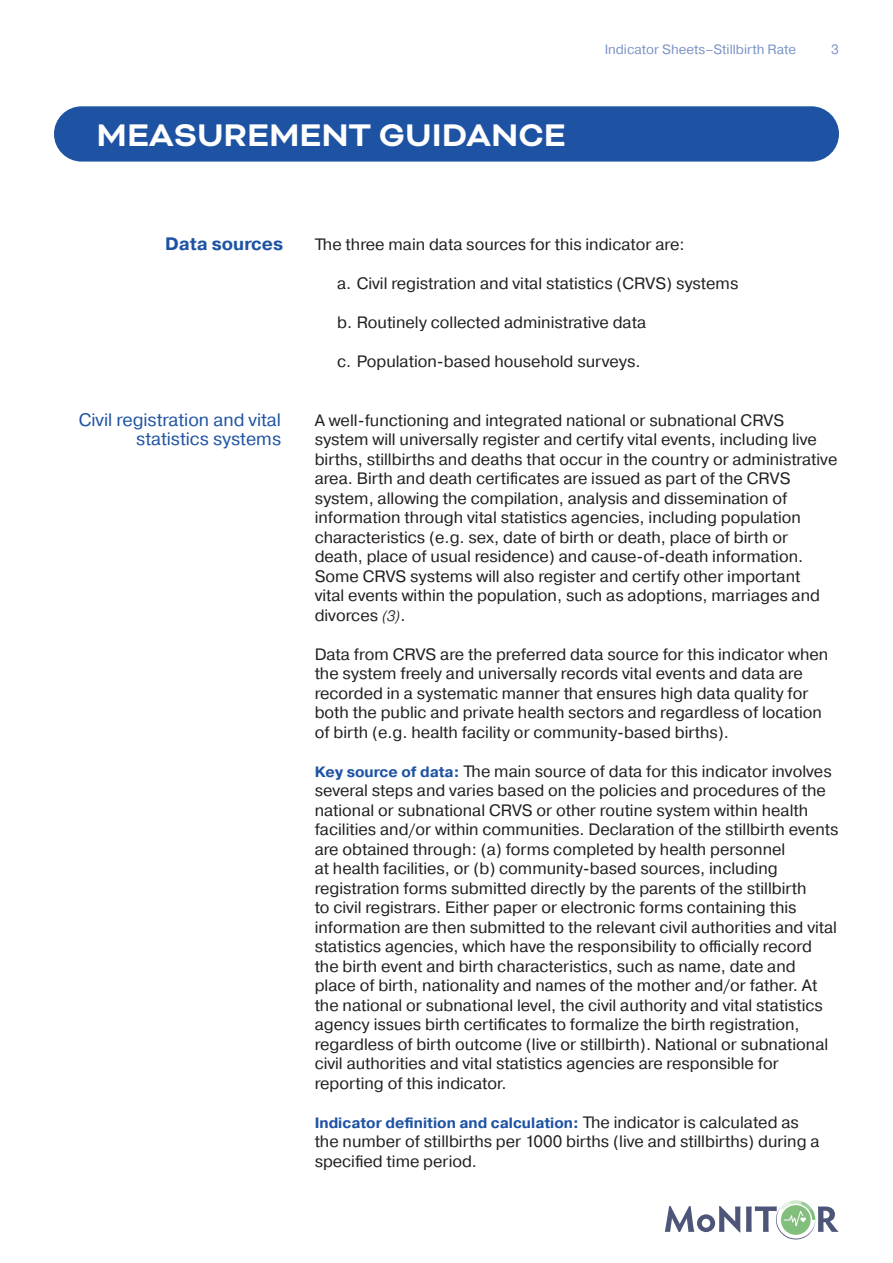
<style>
.page{position:relative;width:893px;height:1263px;background:#fff}
.page>*{position:absolute;margin:0;border:0;box-sizing:border-box;transform-origin:0 0}
.Title_chapter{font:700 36px "Bicyclette";color:#fff}
.sous_sous_titre_case{font:18px/19.5px "Pragmatica";color:#1e53a3;text-align:right}
.Sous_titres_case_stu{font:700 18px "Pragmatica";color:#1e53a3}
.Corps_de_texte{font:16.5px/19.5px "Pragmatica";color:#231f20}
.Corps_de_texte-2{font:700 15px "Pragmatica";color:#1e53a3}
.t1{font:13.5px "Pragmatica";color:#4365ae}
.s1{font-weight:300;font-style:italic;font-size:15px}
.s2{font-weight:700;font-size:15px;color:#1e53a3}
.s3{font-weight:400;font-size:16.5px;color:#231f20}
</style>
<div class="page">
<svg style="left:665px;top:1206px;width:75px;height:26px"></svg>
<svg style="left:746px;top:1200px;width:93px;height:40px"></svg>
<div style="left:54px;top:106px;width:785px;height:56px;background:#1e53a3;border-radius:28px"></div>
<p class="Title_chapter" style="left:97px;top:114px;width:471px">MEASUREMENT GUIDANCE</p>
<p class="t1" style="left:604px;top:41px;width:193px">Indicator Sheets–Stillbirth Rate</p>
<p class="t1" style="left:831px;top:41px;width:9px">3</p>
<p class="Sous_titres_case_stu" style="left:165px;top:232px;width:120px">Data sources</p>
<p class="sous_sous_titre_case" style="left:79px;top:410px;width:204px">Civil registration and vital statistics systems</p>
<p class="Corps_de_texte" style="left:315px;top:235px;width:371px">The three main data sources for this indicator are:</p>
<p class="Corps_de_texte" style="left:337px;top:274px;width:403px">a. Civil registration and vital statistics (CRVS) systems</p>
<p class="Corps_de_texte" style="left:337px;top:313px;width:310px">b. Routinely collected administrative data</p>
<p class="Corps_de_texte" style="left:337px;top:352px;width:305px">c. Population-based household surveys.</p>
<p class="Corps_de_texte" style="left:315px;top:411px;width:524px">A well-functioning and integrated national or subnational CRVS system will universally register and certify vital events, including live births, stillbirths and deaths that occur in the country or administrative area. Birth and death certificates are issued as part of the CRVS system, allowing the compilation, analysis and dissemination of information through vital statistics agencies, including population characteristics (e.g. sex, date of birth or death, place of birth or death, place of usual residence) and cause-of-death information.<br>Some CRVS systems will also register and certify other important<br>vital events within the population, such as adoptions, marriages and divorces <span class="s1">(3)</span>.</p>
<p class="Corps_de_texte" style="left:315px;top:645px;width:515px">Data from CRVS are the preferred data source for this indicator when the system freely and universally records vital events and data are recorded in a systematic manner that ensures high data quality for both the public and private health sectors and regardless of location of birth (e.g. health facility or community-based births).</p>
<p class="Corps_de_texte" style="left:315px;top:762px;width:525px"><span class="s2">Key source of data:</span> The main source of data for this indicator involves several steps and varies based on the policies and procedures of the national or subnational CRVS or other routine system within health facilities and/or within communities. Declaration of the stillbirth events are obtained through: (a) forms completed by health personnel<br>at health facilities, or (b) community-based sources, including registration forms submitted directly by the parents of the stillbirth<br>to civil registrars. Either paper or electronic forms containing this information are then submitted to the relevant civil authorities and vital statistics agencies, which have the responsibility to officially record the birth event and birth characteristics, such as name, date and place of birth, nationality and names of the mother and/or father. At the national or subnational level, the civil authority and vital statistics agency issues birth certificates to formalize the birth registration, regardless of birth outcome (live or stillbirth). National or subnational civil authorities and vital statistics agencies are responsible for reporting of this indicator.</p>
<p class="Corps_de_texte-2" style="left:315px;top:1113px;width:486px">Indicator definition and calculation: <span class="s3">The indicator is calculated as</span></p>
<p class="Corps_de_texte" style="left:315px;top:1132px;width:506px">the number of stillbirths per 1000 births (live and stillbirths) during a specified time period.</p>
</div>
